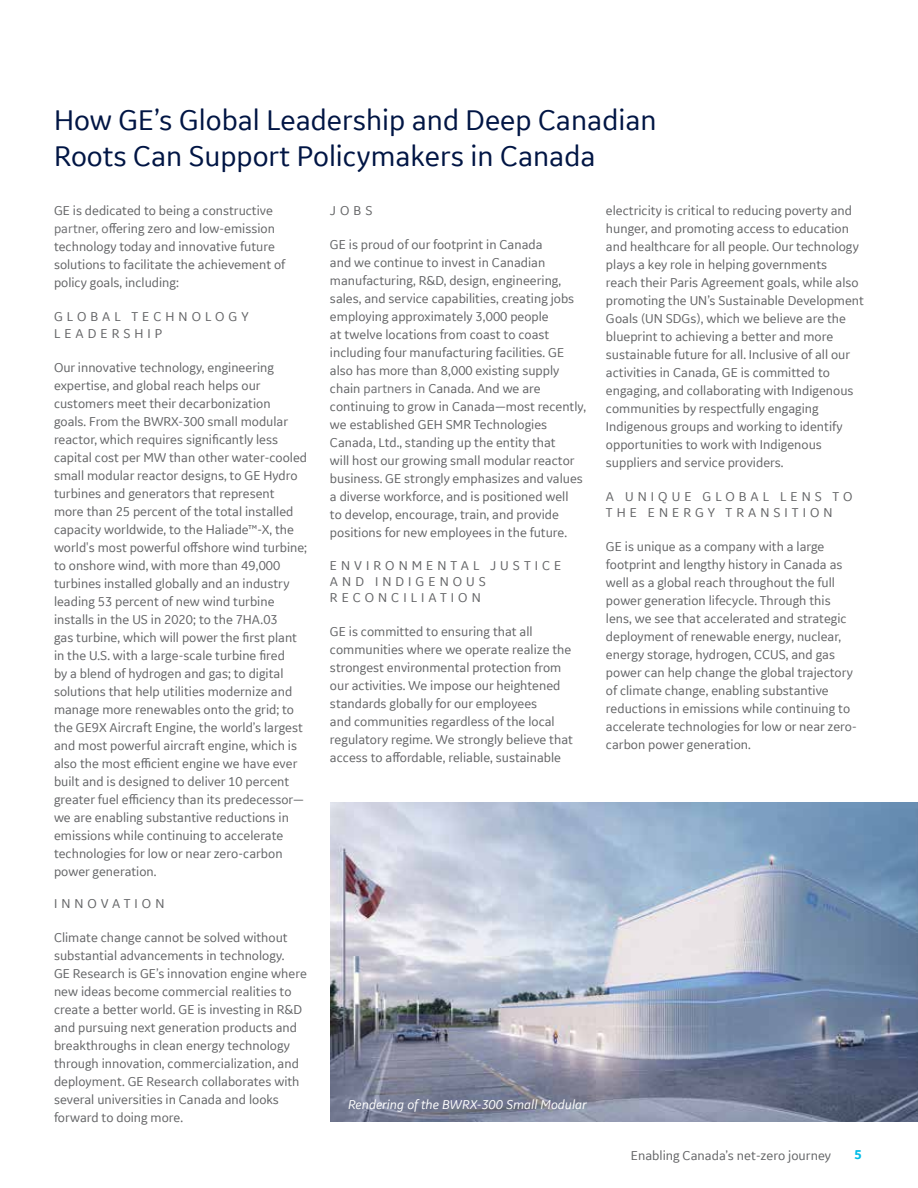
<style>
.page{position:relative;width:918px;height:1188px;background:#fff}
.page>*{position:absolute;margin:0;border:0;box-sizing:border-box;transform-origin:0 0}
.t1{font:30px/36px "GE Inspira Sans";color:#001544}
.t2{font:13.5px/18px "GE Inspira Sans";color:#636466}
.t3{font:13.5px/16.2px "GE Inspira Sans";letter-spacing:.3em;color:#636466}
.t4{font:italic 13.5px "GE Inspira Sans";color:#fff}
.t5{font:700 13.5px "GE Inspira Sans";color:#00bce7}
.s1{color:#6d6e71}
</style>
<div class="page">
<img style="left:330px;top:802px;width:588px;height:320px">
<h1 class="t1" style="left:54px;top:101px;width:604px">How GE’s Global Leadership and Deep Canadian<br>Roots Can Support Policymakers in Canada</h1>
<p class="t2" style="left:54px;top:201px;width:233px">GE is dedicated to being a constructive <span class="s1">partner, o</span>ffering zero and low-emission technology today and innovative future solutions to facilitate the achievement of policy goals, including:</p>
<p class="t3" style="left:54px;top:308px;width:196px">GLOBAL TECHNOLOGY<br>LEADERSHIP</p>
<p class="t2" style="left:54px;top:358px;width:255px">Our innovative technology, engineering expertise, and global reach helps our customers meet their decarbonization<br>goals. From the BWRX-300 small modular reactor, which requires significantly less capital cost per MW than other water-cooled small modular reactor designs, to GE Hydro turbines and generators that represent more than 25 percent of the total installed capacity worldwide, to the Haliade™-X, the world's most powerful offshore wind turbine; to onshore wind, with more than 49,000 turbines installed globally and an industry leading 53 percent of new wind turbine installs in the US in 2020; to the 7HA.03<br>gas turbine, which will power the first plant in the U.S. with a large-scale turbine fired<br>by a blend of hydrogen and gas; to digital solutions that help utilities modernize and manage more renewables onto the grid; to the GE9X Aircraft Engine, the world’s largest and most powerful aircraft engine, which is also the most efficient engine we have ever built and is designed to deliver 10 percent greater fuel efficiency than its predecessor— we are enabling substantive reductions in emissions while continuing to accelerate technologies for low or near zero-carbon power generation.</p>
<p class="t3" style="left:54px;top:895px;width:112px">INNOVATION</p>
<p class="t2" style="left:54px;top:928px;width:254px">Climate change cannot be solved without substantial advancements in technology.<br>GE Research is GE’s innovation engine where new ideas become commercial realities to create a better world. GE is investing in R&amp;D and pursuing next generation products and breakthroughs in clean energy technology through innovation, commercialization, and deployment. GE Research collaborates with several universities in Canada and looks forward to doing more.</p>
<p class="t2" style="left:606px;top:201px;width:260px">electricity is critical to reducing poverty and hunger, and promoting access to education and healthcare for all people. Our technology plays a key role in helping governments<br>reach their Paris Agreement goals, while also promoting the UN’s Sustainable Development Goals (UN SDGs), which we believe are the blueprint to achieving a better and more sustainable future for all. Inclusive of all our activities in Canada, GE is committed to engaging, and collaborating with Indigenous communities by respectfully engaging Indigenous groups and working to identify opportunities to work with Indigenous suppliers and service providers.</p>
<p class="t3" style="left:606px;top:488px;width:248px">A UNIQUE GLOBAL LENS TO<br>THE ENERGY TRANSITION</p>
<p class="t2" style="left:606px;top:538px;width:252px">GE is unique as a company with a large footprint and lengthy history in Canada as well as a global reach throughout the full power generation lifecycle. Through this lens, we see that accelerated and strategic deployment of renewable energy, nuclear, energy storage, hydrogen, CCUS, and gas power can help change the global trajectory of climate change, enabling substantive reductions in emissions while continuing to accelerate technologies for low or near zero&shy;carbon power generation.</p>
<p class="t2" style="left:330px;top:201px;width:44px">JOBS</p>
<p class="t2" style="left:330px;top:235px;width:258px">GE is proud of our footprint in Canada<br>and we continue to invest in Canadian manufacturing, R&amp;D, design, engineering, sales, and service capabilities, creating jobs employing approximately 3,000 people<br>at twelve locations from coast to coast including four manufacturing facilities. GE also has more than 8,000 existing supply chain <span class="s1">partners in</span> Canada. And we are continuing to grow in Canada—most recently, we established GEH SMR Technologies Canada, Ltd., standing up the entity that<br>will host our growing small modular reactor business. GE strongly emphasizes and values a diverse workforce, and is positioned well<br>to develop, encourage, train, and provide positions for new employees in the future.</p>
<p class="t3" style="left:330px;top:557px;width:233px">ENVIRONMENTAL JUSTICE<br>AND INDIGENOUS<br>RECONCILIATION</p>
<p class="t2" style="left:330px;top:622px;width:245px">GE is committed to ensuring that all communities where we operate realize the strongest environmental protection from our activities. We impose our heightened standards globally for our employees<br>and communities regardless of the local regulatory regime. We strongly believe that access to affordable, reliable, sustainable</p>
<p class="t4" style="left:348px;top:1096px;width:240px">Rendering of the BWRX-300 Small Modular</p>
<p class="t2" style="left:631px;top:1146px;width:202px">Enabling Canada’s net-zero journey</p>
<p class="t5" style="left:854px;top:1146px;width:9px">5</p>
</div>
